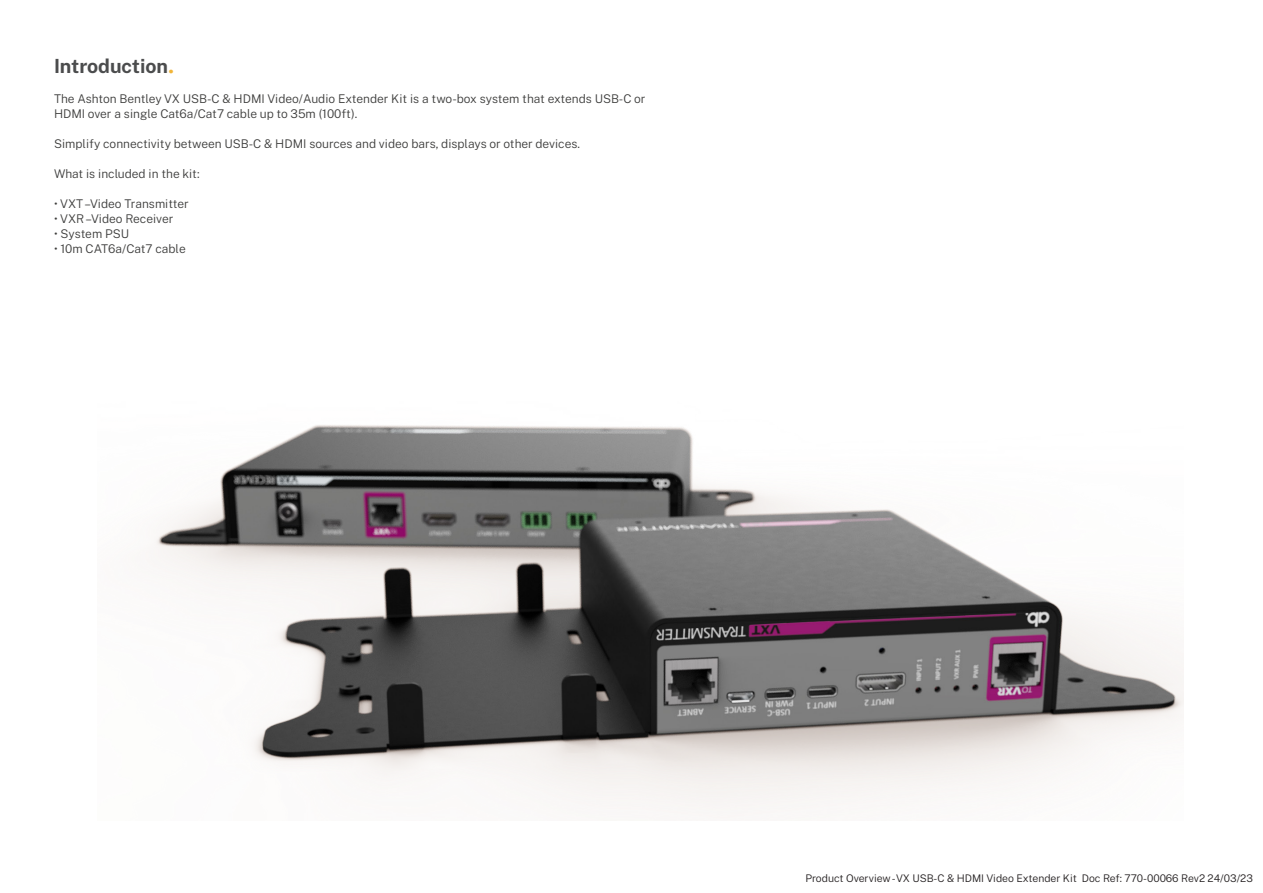
<style>
.page{position:relative;width:1263px;height:893px;background:#fff}
.page>*{position:absolute;margin:0;border:0;box-sizing:border-box;transform-origin:0 0}
.t1{font:700 19.5px "Public Sans";color:#4b4c4d}
.t2{font:300 12px/15px "Public Sans";color:#3c3c3b}
.t3{font:300 10.5px "Public Sans";color:#231f20}
.s1{font-family:"Times New Roman";font-size:24px;color:#f1b538}
</style>
<div class="page">
<img style="left:154px;top:425px;width:1029px;height:385px">
<p class="t1" style="left:54px;top:51px;width:122px">Introduction<span class="s1">.</span></p>
<p class="t2" style="left:54px;top:90px;width:593px">The Ashton Bentley VX USB-C &amp; HDMI Video/Audio Extender Kit is a two-box system that extends USB-C or<br>HDMI over a single Cat6a/Cat7 cable up to 35m (100ft).</p>
<p class="t2" style="left:54px;top:135px;width:528px">Simplify connectivity between USB-C &amp; HDMI sources and video bars, displays or other devices.</p>
<p class="t2" style="left:54px;top:165px;width:147px">What is included in the kit:</p>
<p class="t2" style="left:54px;top:195px;width:136px">• VXT –Video Transmitter</p>
<p class="t2" style="left:54px;top:210px;width:121px">• VXR –Video Receiver</p>
<p class="t2" style="left:54px;top:225px;width:77px">• System PSU</p>
<p class="t2" style="left:54px;top:240px;width:133px">• 10m CAT6a/Cat7 cable</p>
<p class="t3" style="left:805px;top:870px;width:449px">Product Overview -VX USB-C &amp; HDMI Video Extender Kit Doc Ref: 770-00066 Rev2 24/03/23</p>
</div>
